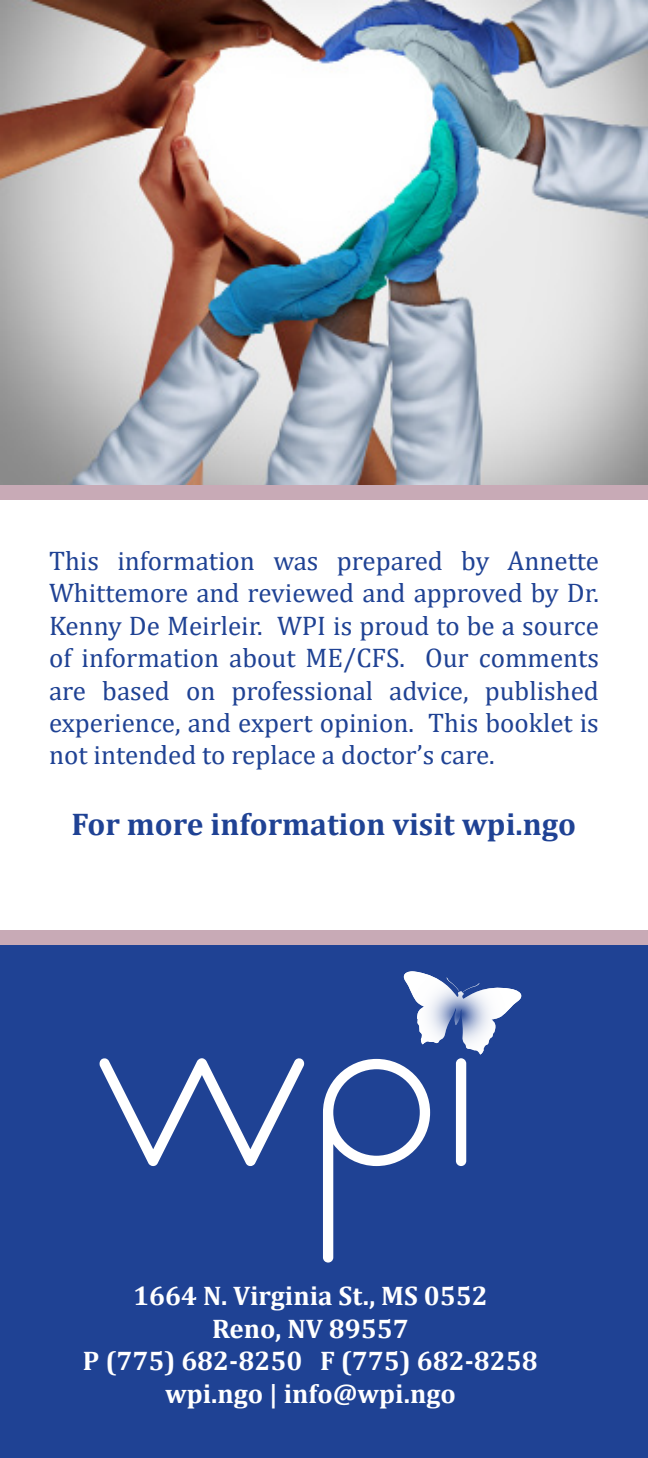
<style>
.page{position:relative;width:648px;height:1458px;background:#1f4294}
.page>*{position:absolute;margin:0;border:0;box-sizing:border-box;transform-origin:0 0}
.t1{font:700 31.5px "Cambria";color:#1f4294}
.t2{font:27px/32.4px "Cambria";color:#1f4294;text-align:justify}
.t3{font:700 27px "Cambria";color:#fff}
</style>
<div class="page">
<img style="left:0;top:0;width:648px;height:485px">
<div style="left:0;top:500px;width:648px;height:438px;background:#fff"></div>
<div style="left:0;top:485px;width:648px;height:15px;background:#c8aab6"></div>
<svg style="left:99px;top:1058px;width:206px;height:108px"></svg>
<svg style="left:323px;top:971px;width:199px;height:292px"></svg>
<div style="left:0;top:930px;width:648px;height:15px;background:#c8aab6"></div>
<p class="t2" style="left:49px;top:544px;width:551px">This information was prepared by Annette Whittemore and reviewed and approved by Dr.<br>Kenny De Meirleir. WPI is proud to be a source of information about ME/CFS. Our comments are based on professional advice, published experience, and expert opinion. This booklet is not intended to replace a doctor’s care.</p>
<p class="t1" style="left:72px;top:802px;width:506px">For more information visit wpi.ngo</p>
<p class="t3" style="left:133px;top:1277px;width:356px">1664 N. Virginia St., MS 0552</p>
<p class="t3" style="left:212px;top:1309px;width:198px">Reno, NV 89557</p>
<p class="t3" style="left:83px;top:1342px;width:456px">P (775) 682-8250 F (775) 682-8258</p>
<p class="t3" style="left:165px;top:1374px;width:292px">wpi.ngo | info@wpi.ngo</p>
</div>
